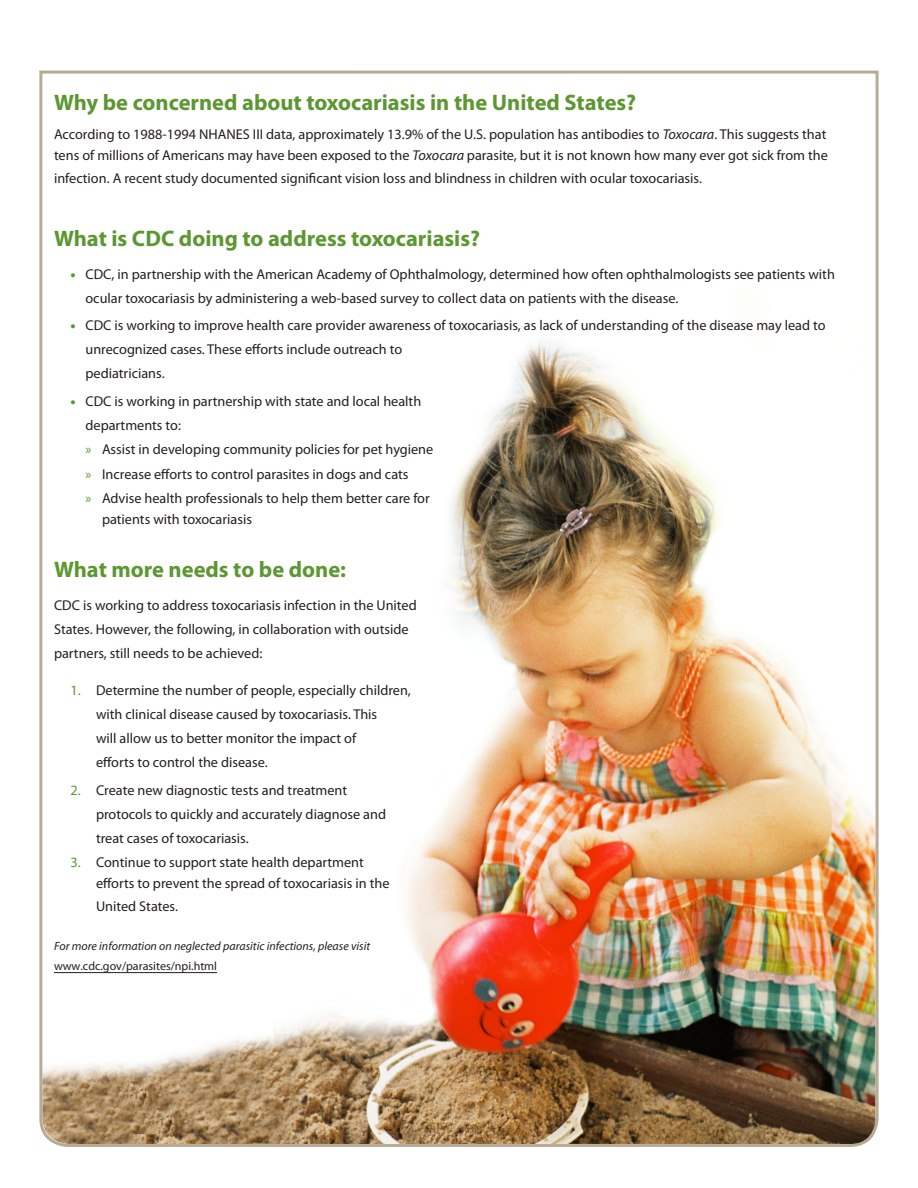
<style>
.page{position:relative;width:918px;height:1188px;background:#fff}
.page>*{position:absolute;margin:0;border:0;box-sizing:border-box;transform-origin:0 0}
.t1{font:700 22.5px "Myriad Pro";color:#5c9731}
.t2{font:14.25px/24px "Myriad Pro";color:#231f20}
.t3{font:italic 12px "Myriad Pro";color:#231f20}
.t4{font:12px "Myriad Pro";color:#231f20}
.s1{font-style:italic}
.s2{font-weight:900;color:#5c9731}
.s3{color:#5c9731}
</style>
<div class="page">
<img style="left:39px;top:70px;width:840px;height:1077px">
<hr style="left:54px;top:972px;width:163px;height:1px;background:#231f20">
<h1 class="t1" style="left:54px;top:90px;width:584px">Why be concerned about toxocariasis in the United States?</h1>
<p class="t2" style="left:54px;top:124px;width:775px;line-height:21px">According to 1988-1994 NHANES III data, approximately 13.9% of the U.S. population has antibodies to <span class="s1">Toxocara</span>. This suggests that tens of millions of Americans may have been exposed to the <span class="s1">Toxocara</span> parasite, but it is not known how many ever got sick from the</p>
<p class="t2" style="left:54px;top:166px;width:650px">infection. A recent study documented significant vision loss and blindness in children with ocular toxocariasis.</p>
<h1 class="t1" style="left:54px;top:226px;width:428px">What is CDC doing to address toxocariasis?</h1>
<p class="t2" style="left:86px;top:262px;width:751px;text-indent:-15px"><span class="s2">•</span> CDC, in partnership with the American Academy of Ophthalmology, determined how often ophthalmologists see patients with ocular toxocariasis by administering a web-based survey to collect data on patients with the disease.</p>
<p class="t2" style="left:86px;top:314px;width:742px;text-indent:-15px"><span class="s2">•</span> CDC is working to improve health care provider awareness of toxocariasis, as lack of understanding of the disease may lead to unrecognized cases. These efforts include outreach to<br>pediatricians.</p>
<p class="t2" style="left:86px;top:389px;width:349px;line-height:24.5px;text-indent:-15px"><span class="s2">•</span> CDC is working in partnership with state and local health departments to:<br><span class="s3">»</span> Assist in developing community policies for pet hygiene <span class="s3">»</span> Increase efforts to control parasites in dogs and cats<br><span class="s3">»</span> Advise health professionals to help them better care for</p>
<p class="t2" style="left:102px;top:508px;width:152px">patients with toxocariasis</p>
<h1 class="t1" style="left:54px;top:557px;width:294px">What more needs to be done:</h1>
<p class="t2" style="left:54px;top:593px;width:364px">CDC is working to address toxocariasis infection in the United<br>States. However, the following, in collaboration with outside partners, still needs to be achieved:</p>
<p class="t2" style="left:96px;top:679px;width:316px;text-indent:-25px"><span class="s3">1.</span> Determine the number of people, especially children, with clinical disease caused by toxocariasis. This<br>will allow us to better monitor the impact of<br>efforts to control the disease.</p>
<p class="t2" style="left:96px;top:778px;width:292px;text-indent:-25px"><span class="s3">2.</span> Create new diagnostic tests and treatment protocols to quickly and accurately diagnose and treat cases of toxocariasis.</p>
<p class="t2" style="left:96px;top:852px;width:295px;line-height:21px;text-indent:-25px"><span class="s3">3.</span> Continue to support state health department efforts to prevent the spread of toxocariasis in the</p>
<p class="t2" style="left:96px;top:894px;width:84px">United States.</p>
<p class="t3" style="left:54px;top:940px;width:318px">For more information on neglected parasitic infections, please visit</p>
<p class="t4" style="left:54px;top:960px;width:165px">www.cdc.gov/parasites/npi.html</p>
</div>
